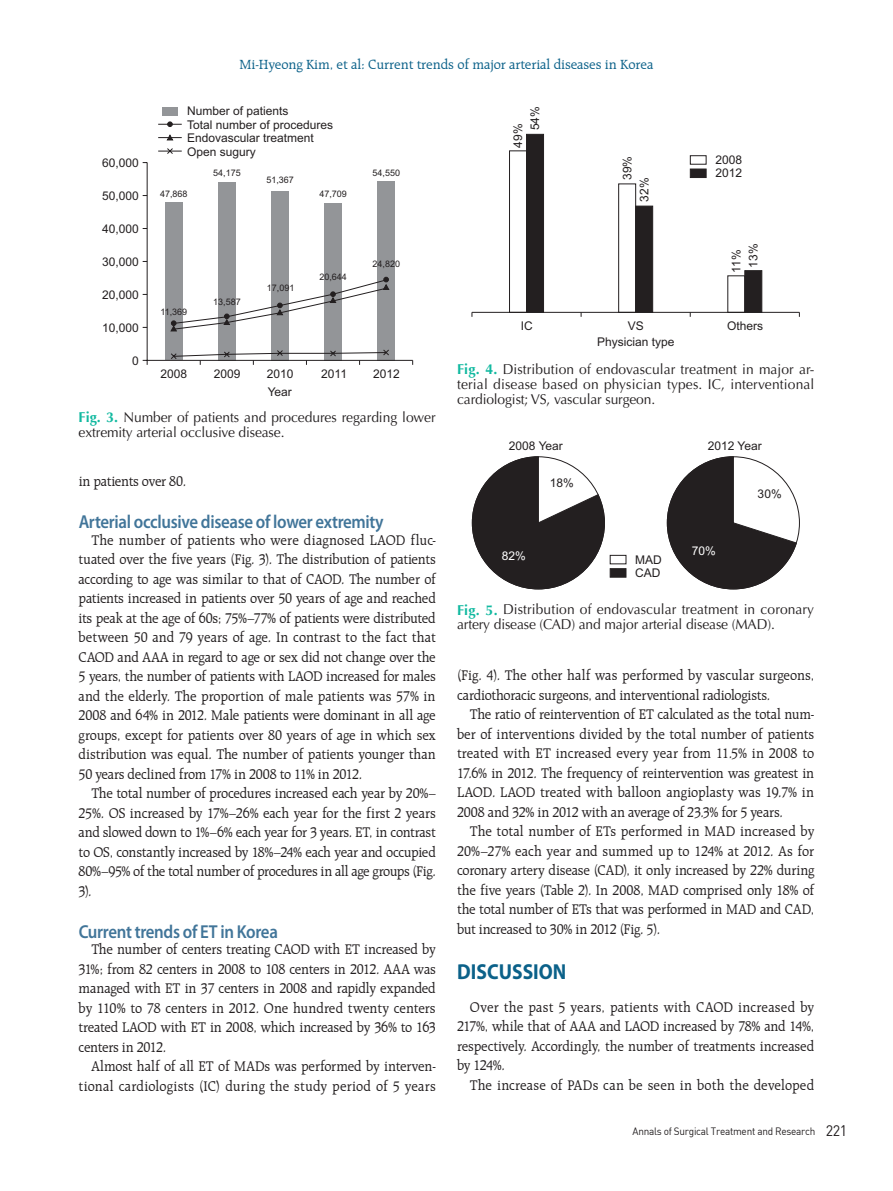
<style>
.page{position:relative;width:893px;height:1191px;background:#fff}
.page>*{position:absolute;margin:0;border:0;box-sizing:border-box;transform-origin:0 0}
.t1{font:700 21.75px "Myriad Pro";color:#0b6189;scale:.9 1}
.t2{font:600 18.75px "Myriad Pro";letter-spacing:-.02em;color:#417599;scale:.9 1}
.t3{font:15px/19.5px "Raleigh BT";letter-spacing:-.01em;color:#231f20;text-align:justify;scale:.94 1}
.t4{font:15px "Raleigh BT";letter-spacing:.01em;color:#231f20;scale:.94 1}
.t5{font:14.25px/15px "Optima LT Std";letter-spacing:-.01em;color:#231f20}
.t6{font:14.25px "Raleigh BT";letter-spacing:-.01em;color:#0b6189}
.t7{font:12px/13.4px "Arial";color:#231f20}
.t8{font:12px "Arial";color:#fff}
.t9{font:10.5px "Dinreg";letter-spacing:-.025em;color:#231f20;scale:.95 1}
.t10{font:9px "Arial";color:#231f20}
.s1{font-weight:700;color:#11b9a0}
.s2{font-size:15px}
</style>
<div class="page">
<hr style="left:472px;top:312px;width:327px;height:1px;background:#231f20">
<div style="left:690px;top:169px;width:16px;height:9px;background:#231f20"></div>
<div style="left:690px;top:155px;width:16px;height:10px;background:#fff;border:1px solid #231f20"></div>
<div style="left:526px;top:134px;width:18px;height:179px;background:#231f20"></div>
<div style="left:509px;top:150px;width:18px;height:163px;border:1px solid #231f20"></div>
<div style="left:635px;top:206px;width:18px;height:107px;background:#231f20;border:1px solid #231f20"></div>
<div style="left:618px;top:183px;width:18px;height:130px;border:1px solid #231f20"></div>
<div style="left:744px;top:270px;width:18px;height:43px;background:#231f20;border:1px solid #231f20"></div>
<div style="left:727px;top:275px;width:18px;height:38px;border:1px solid #231f20"></div>
<svg style="left:142px;top:162px;width:272px;height:199px"></svg>
<svg style="left:158px;top:121px;width:24px;height:6px"></svg>
<div style="left:162px;top:107px;width:16px;height:8px;background:#939598"></div>
<svg style="left:170px;top:277px;width:220px;height:88px"></svg>
<svg style="left:158px;top:134px;width:24px;height:7px"></svg>
<svg style="left:158px;top:148px;width:24px;height:6px"></svg>
<svg style="left:471px;top:456px;width:134px;height:134px"></svg>
<svg style="left:666px;top:456px;width:131px;height:134px"></svg>
<div style="left:610px;top:568px;width:16px;height:9px;background:#231f20;border:1px solid #231f20"></div>
<div style="left:610px;top:555px;width:16px;height:9px;background:#fff;border:1px solid #231f20"></div>
<p class="t6" style="left:239px;top:56px;width:415px">Mi-Hyeong Kim, et al: Current trends of major arterial diseases in Korea</p>
<p class="t7" style="left:102px;top:157px;width:38px">60,000</p>
<p class="t7" style="left:102px;top:190px;width:38px">50,000</p>
<p class="t7" style="left:102px;top:223px;width:38px">40,000</p>
<p class="t7" style="left:102px;top:256px;width:38px">30,000</p>
<p class="t7" style="left:187px;top:105px;width:148px">Number of patients<br>Total number of procedures<br>Endovascular treatment<br>Open sugury</p>
<p class="t10" style="left:160px;top:191px;width:29px">47,868</p>
<p class="t10" style="left:213px;top:169px;width:29px">54,175</p>
<p class="t10" style="left:266px;top:176px;width:29px">51,367</p>
<p class="t10" style="left:319px;top:191px;width:29px">47,709</p>
<p class="t10" style="left:373px;top:169px;width:29px">54,550</p>
<p class="t10" style="left:373px;top:260px;width:29px">24,820</p>
<p class="t7" style="left:511px;top:130px;width:26px;line-height:17px;text-indent:-17px;rotate:-90deg">49%<br>54%</p>
<p class="t7" style="left:620px;top:202px;width:47px;line-height:17px;text-indent:22px;rotate:-90deg">39%<br>32%</p>
<p class="t7" style="left:715px;top:154px;width:28px">2008<br>2012</p>
<p class="t7" style="left:729px;top:272px;width:30px;line-height:17px;text-align:center;rotate:-90deg">11%<br>13%</p>
<p class="t10" style="left:319px;top:274px;width:29px">20,644</p>
<p class="t7" style="left:102px;top:289px;width:38px">20,000</p>
<p class="t10" style="left:213px;top:299px;width:29px">13,587</p>
<p class="t10" style="left:267px;top:285px;width:29px">17,091</p>
<p class="t10" style="left:160px;top:309px;width:28px">11,369</p>
<p class="t7" style="left:102px;top:322px;width:38px">10,000</p>
<p class="t7" style="left:521px;top:320px;width:13px">IC</p>
<p class="t7" style="left:628px;top:320px;width:18px">VS</p>
<p class="t7" style="left:727px;top:320px;width:38px">Others</p>
<p class="t7" style="left:597px;top:336px;width:79px">Physician type</p>
<p class="t7" style="left:132px;top:355px;width:8px">0</p>
<p class="t7" style="left:161px;top:368px;width:28px">2008</p>
<p class="t7" style="left:214px;top:368px;width:28px">2009</p>
<p class="t7" style="left:267px;top:368px;width:28px">2010</p>
<p class="t7" style="left:321px;top:368px;width:27px">2011</p>
<p class="t7" style="left:373px;top:368px;width:28px">2012</p>
<p class="t7" style="left:268px;top:386px;width:26px">Year</p>
<p class="t5" style="left:457px;top:362px;width:359px;text-align:justify"><span class="s1">Fig. 4.</span> Distribution of endovascular treatment in major ar&shy;terial disease based on physician types. IC, interventional cardiologist; VS, vascular surgeon.</p>
<p class="t5" style="left:79px;top:410px;width:358px"><span class="s1">Fig. 3.</span> Number of patients and procedures regarding lower extremity arterial occlusive disease.</p>
<p class="t3" style="left:79px;top:471px;width:116px">in patients over 80.</p>
<p class="t2" style="left:79px;top:510px;width:340px">Arterial occlusive disease of lower extremity</p>
<p class="t3" style="left:79px;top:530px;width:381px;text-indent:13px">The number of patients who were diagnosed LAOD fluc&shy;tuated over the five years (Fig. 3). The distribution of patients according to age was similar to that of CAOD. The number of patients increased in patients over 50 years of age and reached its peak at the age of 60s; 75%–77% of patients were distributed between 50 and 79 years of age. In contrast to the fact that CAOD and AAA in regard to age or sex did not change over the 5 years, the number of patients with LAOD increased for males and the elderly. The proportion of male patients was 57% in 2008 and 64% in 2012. Male patients were dominant in all age groups, except for patients over 80 years of age in which sex distribution was equal. The number of patients younger than 50 years declined from 17% in 2008 to 11% in 2012.</p>
<p class="t3" style="left:79px;top:783px;width:381px;text-indent:13px">The total number of procedures increased each year by 20%– 25%. OS increased by 17%–26% each year for the first 2 years and slowed down to 1%–6% each year for 3 years. ET, in contrast to OS, constantly increased by 18%–24% each year and occupied 80%–95% of the total number of procedures in all age groups (Fig.<br>3).</p>
<p class="t2" style="left:79px;top:920px;width:223px">Current trends of ET in Korea</p>
<p class="t3" style="left:79px;top:939px;width:382px;text-indent:13px">The number of centers treating CAOD with ET increased by 31%; from 82 centers in 2008 to 108 centers in 2012. AAA was managed with ET in 37 centers in 2008 and rapidly expanded by 110% to 78 centers in 2012. One hundred twenty centers treated LAOD with ET in 2008, which increased by 36% to 163 centers in 2012.</p>
<p class="t3" style="left:79px;top:1056px;width:381px;text-align:right">Almost half of all ET of MADs was performed by interven&shy;tional cardiologists (IC) during the study period of 5 years</p>
<p class="t7" style="left:509px;top:440px;width:56px">2008 Year</p>
<p class="t7" style="left:708px;top:440px;width:56px">2012 Year</p>
<p class="t7" style="left:550px;top:477px;width:26px">18%</p>
<p class="t8" style="left:502px;top:551px;width:26px">82%</p>
<p class="t7" style="left:635px;top:554px;width:28px">MAD<br>CAD</p>
<p class="t8" style="left:692px;top:546px;width:26px">70%</p>
<p class="t7" style="left:758px;top:488px;width:26px">30%</p>
<p class="t5" style="left:457px;top:602px;width:359px"><span class="s1">Fig. 5.</span> Distribution of endovascular treatment in coronary artery disease (CAD) and major arterial disease (MAD).</p>
<p class="t3" style="left:457px;top:665px;width:381px">(Fig. 4). The other half was performed by vascular surgeons, cardiothoracic surgeons, and interventional radiologists.</p>
<p class="t3" style="left:457px;top:704px;width:381px;text-indent:13px">The ratio of reintervention of ET calculated as the total num&shy;ber of interventions divided by the total number of patients treated with ET increased every year from 11.5% in 2008 to 17.6% in 2012. The frequency of reintervention was greatest in LAOD. LAOD treated with balloon angioplasty was 19.7% in 2008 and 32% in 2012 with an average of 23.3% for 5 years.</p>
<p class="t3" style="left:457px;top:821px;width:381px;text-indent:13px">The total number of ETs performed in MAD increased by 20%–27% each year and summed up to 124% at 2012. As for coronary artery disease (CAD), it only increased by 22% during the five years (Table 2). In 2008, MAD comprised only 18% of the total number of ETs that was performed in MAD and CAD, but increased to 30% in 2012 (Fig. 5).</p>
<h1 class="t1" style="left:457px;top:957px;width:123px">DISCUSSION</h1>
<p class="t3" style="left:457px;top:997px;width:381px;text-indent:13px">Over the past 5 years, patients with CAOD increased by 217%, while that of AAA and LAOD increased by 78% and 14%, respectively. Accordingly, the number of treatments increased by 124%.</p>
<p class="t4" style="left:470px;top:1076px;width:368px">The increase of PADs can be seen in both the developed</p>
<p class="t9" style="left:633px;top:1124px;width:228px">Annals of Surgical Treatment and Research <span class="s2">221</span></p>
</div>
